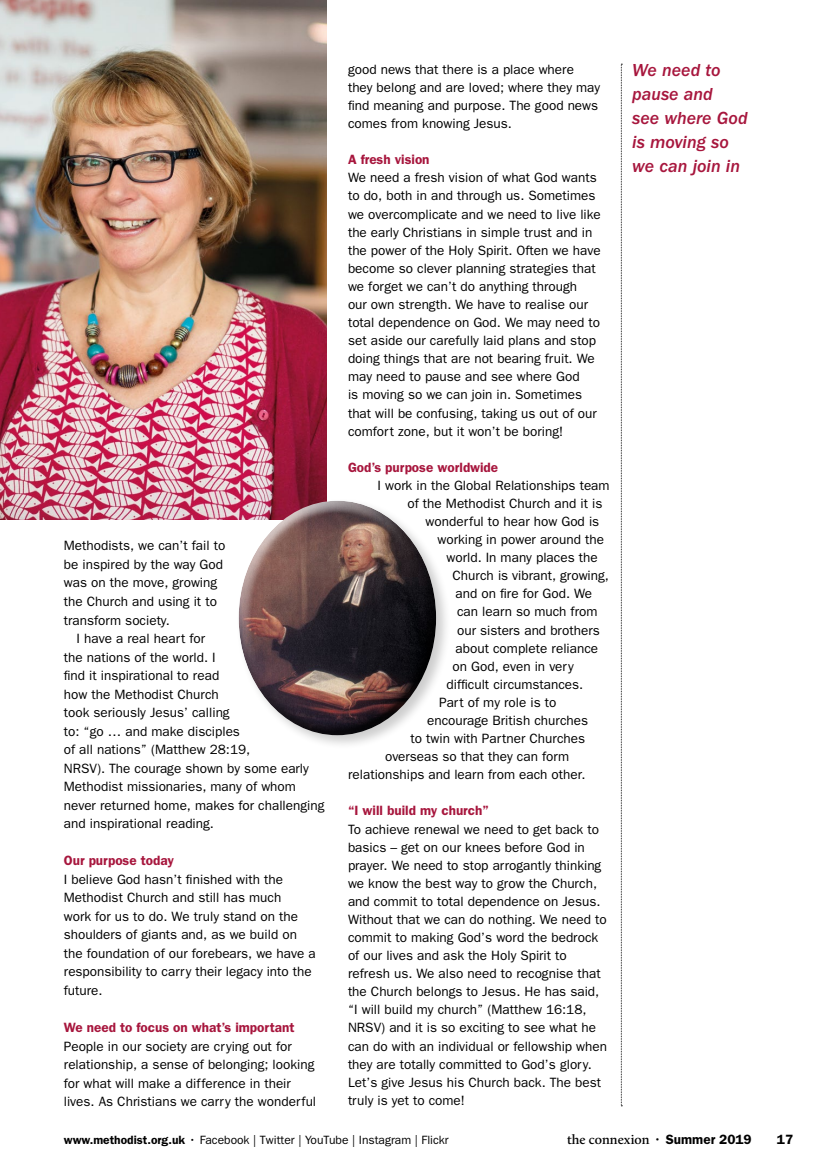
<style>
.page{position:relative;width:817px;height:1170px;background:#fff}
.page>*{position:absolute;margin:0;border:0;box-sizing:border-box;transform-origin:0 0}
.t1{font:italic 500 18px/24px "Franklin Gothic";color:#a7163d}
.t2{font:13.5px/18.1px "Franklin Gothic";color:#000}
.t3{font:600 13.5px "Franklin Gothic";color:#a7163d}
.t4{font:600 13.5px "Calluna";color:#000}
.t5{font:600 13.5px "Franklin Gothic";color:#000}
.t6{font:12px "Franklin Gothic";color:#000}
.s1{font-weight:600}
.s2{font-family:"Franklin Gothic";font-weight:400}
.s3{font-family:"Franklin Gothic"}
</style>
<div class="page">
<svg style="left:620px;top:64px;width:2px;height:1042px"></svg>
<img style="left:0;top:0;width:327px;height:519px">
<div style="left:236px;top:497px;width:215px;height:253px;background:#000;opacity:.2"></div>
<div style="left:237px;top:498px;width:190px;height:189px;background:#fff;opacity:.75"></div>
<div style="left:242px;top:530px;width:194px;height:206px;background:#000;opacity:.75"></div>
<p class="t2" style="left:64px;top:536px;width:163px">Methodists, we can’t fail to be inspired by the way God was on the move, growing the Church and using it to transform society.</p>
<p class="t2" style="left:64px;top:629px;width:262px;text-indent:13px">I have a real heart for<br>the nations of the world. I<br>find it inspirational to read<br>how the Methodist Church<br>took seriously Jesus’ calling<br>to: “go … and make disciples<br>of all nations” (Matthew 28:19,<br>NRSV). The courage shown by some early<br>Methodist missionaries, many of whom never returned home, makes for challenging and inspirational reading.</p>
<p class="t3" style="left:64px;top:852px;width:112px">Our purpose today</p>
<p class="t2" style="left:64px;top:870px;width:253px">I believe God hasn’t finished with the Methodist Church and still has much<br>work for us to do. We truly stand on the shoulders of giants and, as we build on the foundation of our forebears, we have a responsibility to carry their legacy into the future.</p>
<p class="t3" style="left:64px;top:1019px;width:232px">We need to focus on what’s important</p>
<p class="t2" style="left:64px;top:1036px;width:254px">People in our society are crying out for relationship, a sense of belonging; looking for what will make a difference in their lives. As Christians we carry the wonderful</p>
<p class="t2" style="left:348px;top:60px;width:254px">good news that there is a place where they belong and are loved; where they may find meaning and purpose. The good news comes from knowing Jesus.</p>
<p class="t3" style="left:348px;top:152px;width:83px">A fresh vision</p>
<p class="t2" style="left:348px;top:169px;width:254px">We need a fresh vision of what God wants to do, both in and through us. Sometimes we overcomplicate and we need to live like the early Christians in simple trust and in the power of the Holy Spirit. Often we have become so clever planning strategies that we forget we can’t do anything through<br>our own strength. We have to realise our total dependence on God. We may need to set aside our carefully laid plans and stop doing things that are not bearing fruit. We may need to pause and see where God<br>is moving so we can join in. Sometimes that will be confusing, taking us out of our comfort zone, but it won’t be boring!</p>
<p class="t3" style="left:348px;top:459px;width:152px">God’s purpose worldwide</p>
<p class="t2" style="left:377px;top:476px;width:233px">I work in the Global Relationships team</p>
<p class="t2" style="left:407px;top:494px;width:196px">of the Methodist Church and it is</p>
<p class="t2" style="left:425px;top:512px;width:175px">wonderful to hear how God is</p>
<p class="t2" style="left:437px;top:530px;width:168px">working in power around the</p>
<p class="t2" style="left:446px;top:548px;width:152px">world. In many places the</p>
<p class="t2" style="left:452px;top:566px;width:158px">Church is vibrant, growing,</p>
<p class="t2" style="left:455px;top:584px;width:138px">and on fire for God. We</p>
<p class="t2" style="left:457px;top:603px;width:142px">can learn so much from</p>
<p class="t2" style="left:457px;top:621px;width:144px">our sisters and brothers</p>
<p class="t2" style="left:455px;top:639px;width:144px">about complete reliance</p>
<p class="t2" style="left:452px;top:657px;width:123px">on God, even in very</p>
<p class="t2" style="left:446px;top:675px;width:138px">difficult circumstances.</p>
<p class="t2" style="left:439px;top:693px;width:119px">Part of my role is to</p>
<p class="t2" style="left:427px;top:711px;width:162px">encourage British churches</p>
<p class="t2" style="left:410px;top:729px;width:176px">to twin with Partner Churches</p>
<p class="t2" style="left:385px;top:747px;width:186px">overseas so that they can form</p>
<p class="t2" style="left:348px;top:765px;width:239px">relationships and learn from each other.</p>
<p class="t3" style="left:348px;top:802px;width:142px">“I will build my church”</p>
<p class="t2" style="left:348px;top:819px;width:260px">To achieve renewal we need to get back to basics – get on our knees before God in prayer. We need to stop arrogantly thinking we know the best way to grow the Church, and commit to total dependence on Jesus.<br>Without that we can do nothing. We need to commit to making God’s word the bedrock of our lives and ask the Holy Spirit to refresh us. We also need to recognise that the Church belongs to Jesus. He has said, “I will build my church” (Matthew 16:18, NRSV) and it is so exciting to see what he can do with an individual or fellowship when they are totally committed to God’s glory.<br>Let’s give Jesus his Church back. The best truly is yet to come!</p>
<h1 class="t1" style="left:632px;top:58px;width:117px">We need to pause and<br>see where God is moving so we can join in</h1>
<p class="t6" style="left:64px;top:1132px;width:386px"><span class="s1">www.methodist.org.uk</span> • Facebook | Twitter | YouTube | Instagram | Flickr</p>
<p class="t4" style="left:567px;top:1130px;width:186px">the connexion <span class="s2">•</span> <span class="s3">Summer 2019</span></p>
<p class="t5" style="left:776px;top:1130px;width:18px">17</p>
</div>
